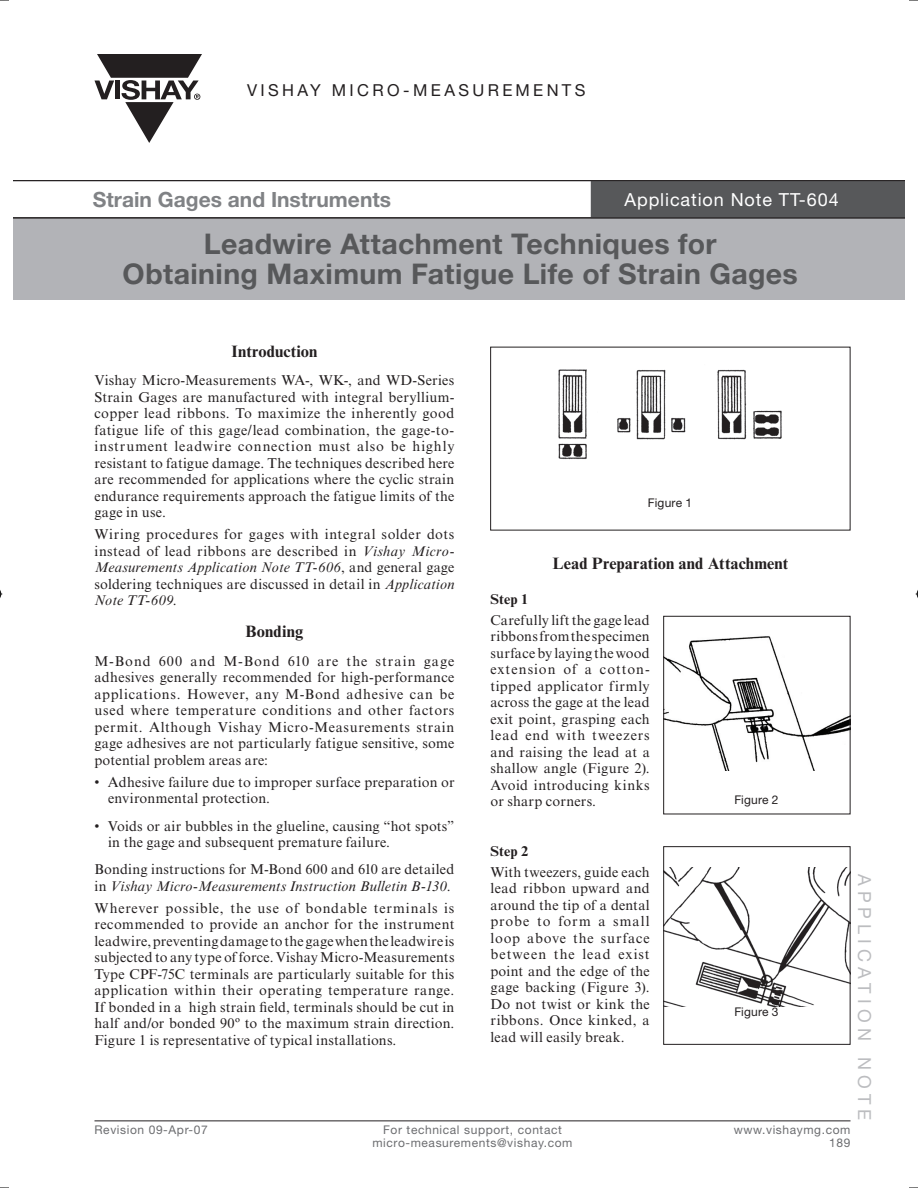
<style>
.page{position:relative;width:918px;height:1188px;background:#fff}
.page>*{position:absolute;margin:0;border:0;box-sizing:border-box;transform-origin:0 0}
.t1{font:700 28.5px/30px "Helvetica Neue LT Std";letter-spacing:.015em;color:#57585a;text-align:center}
.t2{font:700 21px "Helvetica Neue LT Std";color:#808285}
.t3{font:18px "Helvetica Neue LT Std";letter-spacing:.05em;color:#fff}
.t4{font:18px "Helvetica Neue LT Std";letter-spacing:.3em;color:#bcbdc0}
.t5{font:700 16.5px "Times New Roman MT Std";letter-spacing:.005em;color:#231f20}
.t6{font:16.5px "Helvetica Neue LT Std";letter-spacing:.2em;color:#231f20}
.t7{font:14.25px/16.5px "Times New Roman MT Std";letter-spacing:.02em;color:#231f20;text-align:justify}
.t8{font:700 14.25px "Times New Roman MT Std";letter-spacing:.005em;color:#231f20}
.t9{font:12px/13.5px "Helvetica Neue LT Std";letter-spacing:.05em;color:#6c6d70;text-align:center}
.t10{font:12px "Helvetica Neue LT Std";letter-spacing:.015em;color:#231f20}
.s1{font-style:italic}
</style>
<div class="page">
<svg style="left:95px;top:54px;width:107px;height:89px"></svg>
<div style="left:14px;top:218px;width:891px;height:82px;background:#b2b3b7"></div>
<div style="left:591px;top:181px;width:314px;height:37px;background:#57585a"></div>
<hr style="left:94px;top:1121px;width:757px;height:1px;background:#231f20">
<hr style="left:14px;top:180px;width:891px;height:1px;background:#231f20">
<hr style="left:14px;top:218px;width:891px;height:1px;background:#231f20">
<img style="left:558px;top:369px;width:224px;height:91px">
<img style="left:665px;top:636px;width:184px;height:135px">
<div style="left:663px;top:616px;width:188px;height:198px;border:1px solid #231f20"></div>
<img style="left:665px;top:867px;width:184px;height:139px">
<div style="left:663px;top:846px;width:188px;height:199px;border:1px solid #231f20"></div>
<svg style="left:0;top:590px;width:2px;height:8px"></svg>
<svg style="left:916px;top:590px;width:2px;height:8px"></svg>
<p class="t6" style="left:247px;top:81px;width:340px">VISHAY MICRO-MEASUREMENTS</p>
<h2 class="t2" style="left:93px;top:192px;width:300px">Strain Gages and Instruments</h2>
<p class="t3" style="left:625px;top:189px;width:216px">Application Note TT-604</p>
<h1 class="t1" style="left:123px;top:231px;width:677px">Leadwire Attachment Techniques for<br>Obtaining Maximum Fatigue Life of Strain Gages</h1>
<p class="t5" style="left:231px;top:345px;width:88px">Introduction</p>
<p class="t7" style="left:95px;top:374px;width:362px">Vishay Micro-Measurements WA-, WK-, and WD-Series Strain Gages are manufactured with integral beryllium&shy;copper lead ribbons. To maximize the inherently good fatigue life of this gage/lead combination, the gage-to&shy;instrument leadwire connection must also be highly resistant to fatigue damage. The techniques described here are recommended for applications where the cyclic strain endurance requirements approach the fatigue limits of the gage in use.</p>
<p class="t7" style="left:95px;top:527px;width:362px">Wiring procedures for gages with integral solder dots instead of lead ribbons are described in <span class="s1">Vishay Micro-Measurements Application Note TT-606</span>, and general gage soldering techniques are discussed in detail in <span class="s1">Application Note TT-609</span>.</p>
<p class="t5" style="left:246px;top:626px;width:59px">Bonding</p>
<p class="t7" style="left:95px;top:654px;width:361px">M-Bond 600 and M-Bond 610 are the strain gage adhesives generally recommended for high-performance applications. However, any M-Bond adhesive can be used where temperature conditions and other factors permit. Although Vishay Micro-Measurements strain gage adhesives are not particularly fatigue sensitive, some potential problem areas are:</p>
<p class="t7" style="left:108px;top:775px;width:348px;text-indent:-14px">• Adhesive failure due to improper surface preparation or environmental protection.</p>
<p class="t7" style="left:108px;top:819px;width:348px;text-indent:-13px">• Voids or air bubbles in the glueline, causing “hot spots” in the gage and subsequent premature failure.</p>
<p class="t7" style="left:95px;top:863px;width:361px">Bonding instructions for M-Bond 600 and 610 are detailed in <span class="s1">Vishay Micro-Measurements Instruction Bulletin B-130</span>.</p>
<p class="t7" style="left:95px;top:901px;width:362px">Wherever possible, the use of bondable terminals is recommended to provide an anchor for the instrument leadwire, preventing damage to the gage when the leadwire is subjected to any type of force. Vishay Micro-Measurements Type CPF-75C terminals are particularly suitable for this application within their operating temperature range.<br>If bonded in a high strain field, terminals should be cut in half and/or bonded 90º to the maximum strain direction.<br>Figure 1 is representative of typical installations.</p>
<p class="t10" style="left:648px;top:496px;width:46px">Figure 1</p>
<p class="t5" style="left:553px;top:558px;width:237px">Lead Preparation and Attachment</p>
<p class="t8" style="left:491px;top:594px;width:39px">Step 1</p>
<p class="t7" style="left:491px;top:613px;width:161px">Carefully lift the gage lead ribbons from the specimen surface by laying the wood extension of a cotton&shy;tipped applicator firmly across the gage at the lead exit point, grasping each lead end with tweezers and raising the lead at a shallow angle (Figure 2).<br>Avoid introducing kinks or sharp corners.</p>
<p class="t8" style="left:491px;top:846px;width:39px">Step 2</p>
<p class="t7" style="left:491px;top:865px;width:161px">With tweezers, guide each lead ribbon upward and around the tip of a dental probe to form a small loop above the surface between the lead exist point and the edge of the gage backing (Figure 3).<br>Do not twist or kink the ribbons. Once kinked, a lead will easily break.</p>
<p class="t10" style="left:734px;top:793px;width:46px">Figure 2</p>
<p class="t10" style="left:734px;top:1005px;width:46px">Figure 3</p>
<p class="t9" style="left:95px;top:1123px;width:115px">Revision 09-Apr-07</p>
<p class="t9" style="left:372px;top:1123px;width:202px">For technical support, contact micro-measurements@vishay.com</p>
<p class="t9" style="left:734px;top:1123px;width:118px;text-align:right">www.vishaymg.com<br>189</p>
<p class="t4" style="left:875px;top:874px;width:248px;rotate:90deg">APPLICATION NOTE</p>
</div>
